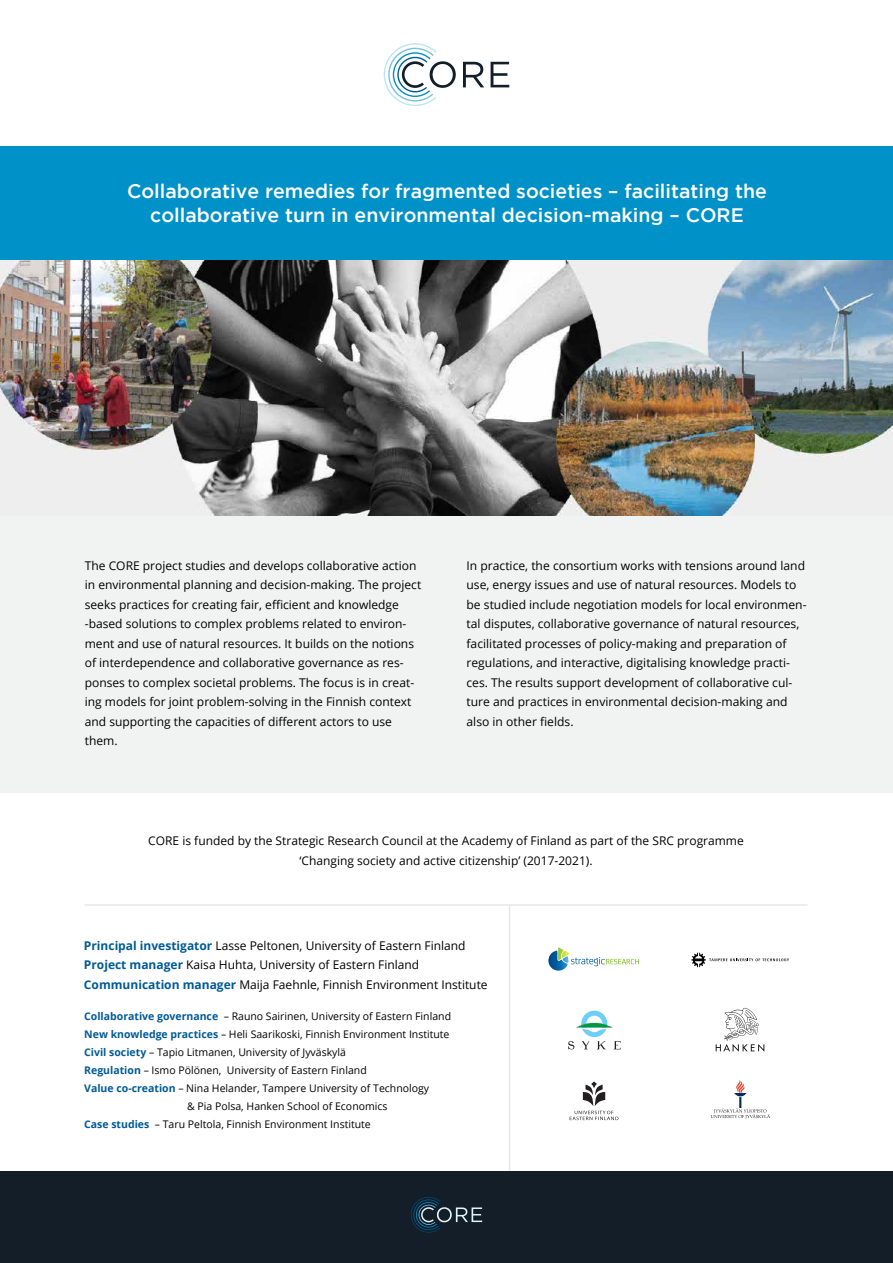
<style>
.page{position:relative;width:893px;height:1263px;background:#fff}
.page>*{position:absolute;margin:0;border:0;box-sizing:border-box;transform-origin:0 0}
.t1{font:500 19.5px/23.4px "Gotham";color:#fff;text-align:center}
.t2{font:12px/19.5px "Open Sans";color:#000}
.t3{font:10.5px "Open Sans";color:#000}
.s1{font-weight:700;color:#005a96}
</style>
<div class="page">
<div style="left:0;top:515px;width:893px;height:277px;background:#f1f2f2"></div>
<img style="left:0;top:260px;width:893px;height:255px">
<svg style="left:384px;top:43px;width:72px;height:63px"></svg>
<svg style="left:463px;top:62px;width:21px;height:25px"></svg>
<svg style="left:491px;top:62px;width:18px;height:25px"></svg>
<div style="left:0;top:146px;width:893px;height:114px;background:#0091c8"></div>
<hr style="left:85px;top:904px;width:722px;height:2px;background:#e6e7e8">
<hr style="left:509px;top:905px;width:1px;height:270px;background:#e6e7e8">
<svg style="left:570px;top:1081px;width:48px;height:39px"></svg>
<svg style="left:568px;top:1011px;width:53px;height:38px"></svg>
<svg style="left:716px;top:1007px;width:48px;height:45px"></svg>
<div style="left:0;top:1172px;width:893px;height:91px;background:#141e28"></div>
<svg style="left:411px;top:1197px;width:71px;height:36px"></svg>
<svg style="left:548px;top:947px;width:91px;height:24px"></svg>
<svg style="left:691px;top:952px;width:98px;height:15px"></svg>
<svg style="left:711px;top:1080px;width:59px;height:39px"></svg>
<h1 class="t1" style="left:127px;top:179px;width:641px">Collaborative remedies for fragmented societies – facilitating the collaborative turn in environmental decision-making – CORE</h1>
<p class="t2" style="left:85px;top:555px;width:338px">The CORE project studies and develops collaborative action in environmental planning and decision-making. The project seeks practices for creating fair, efficient and knowledge -based solutions to complex problems related to environ&shy;ment and use of natural resources. It builds on the notions of interdependence and collaborative governance as res&shy;ponses to complex societal problems. The focus is in creat&shy;ing models for joint problem-solving in the Finnish context and supporting the capacities of different actors to use them.</p>
<p class="t2" style="left:466px;top:555px;width:342px">In practice, the consortium works with tensions around land use, energy issues and use of natural resources. Models to be studied include negotiation models for local environmen&shy;tal disputes, collaborative governance of natural resources, facilitated processes of policy-making and preparation of regulations, and interactive, digitalising knowledge practi&shy;ces. The results support development of collaborative cul&shy;ture and practices in environmental decision-making and also in other fields.</p>
<p class="t2" style="left:148px;top:831px;width:597px;text-align:center">CORE is funded by the Strategic Research Council at the Academy of Finland as part of the SRC programme ‘Changing society and active citizenship’ (2017-2021).</p>
<p class="t2" style="left:84px;top:935px;width:405px"><span class="s1">Principal investigator</span> Lasse Peltonen, University of Eastern Finland<br><span class="s1">Project manager</span> Kaisa Huhta, University of Eastern Finland<br><span class="s1">Communication manager</span> Maija Faehnle, Finnish Environment Institute</p>
<p class="t3" style="left:84px;top:1009px;width:368px"><span class="s1">Collaborative governance</span> – Rauno Sairinen, University of Eastern Finland</p>
<p class="t3" style="left:84px;top:1027px;width:367px"><span class="s1">New knowledge practices</span> – Heli Saarikoski, Finnish Environment Institute</p>
<p class="t3" style="left:84px;top:1045px;width:263px"><span class="s1">Civil society</span> – Tapio Litmanen, University of Jyväskylä</p>
<p class="t3" style="left:84px;top:1063px;width:284px"><span class="s1">Regulation</span> – Ismo Pölönen, University of Eastern Finland</p>
<p class="t3" style="left:84px;top:1081px;width:346px"><span class="s1">Value co-creation</span> – Nina Helander, Tampere University of Technology</p>
<p class="t3" style="left:187px;top:1099px;width:202px">&amp; Pia Polsa, Hanken School of Economics</p>
<p class="t3" style="left:84px;top:1117px;width:288px"><span class="s1">Case studies</span> – Taru Peltola, Finnish Environment Institute</p>
</div>
